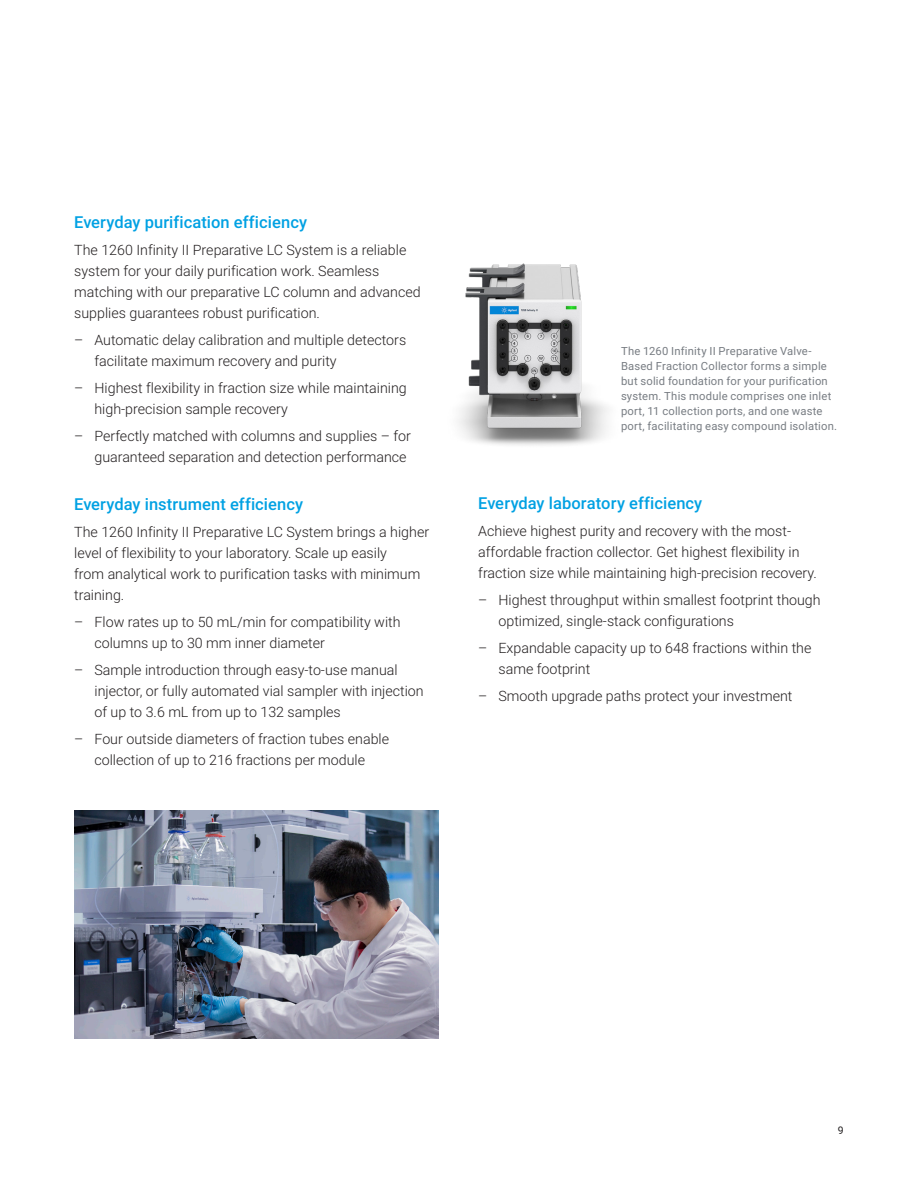
<style>
.page{position:relative;width:918px;height:1188px;background:#fff}
.page>*{position:absolute;margin:0;border:0;box-sizing:border-box;transform-origin:0 0}
.BROCHURE_subhead_blu{font:500 16.5px "Roboto";letter-spacing:.005em;color:#00a1e3}
.BROCHURE_text_black{font:300 14.25px/21px "Roboto";color:#231f20}
.BROCHURE_caption_gra{font:11.25px/15px "Roboto";letter-spacing:.02em;color:#787d83}
.t1{font:10.5px "Roboto";color:#231f20}
</style>
<div class="page">
<img style="left:74px;top:810px;width:365px;height:228px">
<img style="left:458px;top:263px;width:150px;height:182px">
<p class="BROCHURE_subhead_blu" style="left:74px;top:210px;width:234px">Everyday purification efficiency</p>
<p class="BROCHURE_text_black" style="left:74px;top:239px;width:348px">The 1260 Infinity II Preparative LC System is a reliable system for your daily purification work. Seamless matching with our preparative LC column and advanced supplies guarantees robust purification.</p>
<p class="BROCHURE_text_black" style="left:94px;top:329px;width:313px;text-indent:-20px">– Automatic delay calibration and multiple detectors facilitate maximum recovery and purity</p>
<p class="BROCHURE_text_black" style="left:94px;top:377px;width:314px;text-indent:-20px">– Highest flexibility in fraction size while maintaining high-precision sample recovery</p>
<p class="BROCHURE_text_black" style="left:94px;top:425px;width:318px;text-indent:-20px">– Perfectly matched with columns and supplies – for guaranteed separation and detection performance</p>
<p class="BROCHURE_subhead_blu" style="left:74px;top:492px;width:230px">Everyday instrument efficiency</p>
<p class="BROCHURE_text_black" style="left:74px;top:521px;width:356px">The 1260 Infinity II Preparative LC System brings a higher level of flexibility to your laboratory. Scale up easily<br>from analytical work to purification tasks with minimum training.</p>
<p class="BROCHURE_text_black" style="left:94px;top:611px;width:308px;text-indent:-20px">– Flow rates up to 50 mL/min for compatibility with columns up to 30 mm inner diameter</p>
<p class="BROCHURE_text_black" style="left:94px;top:659px;width:331px;text-indent:-20px">– Sample introduction through easy-to-use manual injector, or fully automated vial sampler with injection of up to 3.6 mL from up to 132 samples</p>
<p class="BROCHURE_text_black" style="left:74px;top:728px;width:316px;text-align:center">– Four outside diameters of fraction tubes enable collection of up to 216 fractions per module</p>
<p class="BROCHURE_caption_gra" style="left:621px;top:343px;width:218px">The 1260 Infinity II Preparative Valve-Based Fraction Collector forms a simple but solid foundation for your purification system. This module comprises one inlet port, 11 collection ports, and one waste port, facilitating easy compound isolation.</p>
<p class="BROCHURE_subhead_blu" style="left:478px;top:492px;width:226px">Everyday laboratory efficiency</p>
<p class="BROCHURE_text_black" style="left:478px;top:520px;width:340px">Achieve highest purity and recovery with the most&shy;affordable fraction collector. Get highest flexibility in fraction size while maintaining high-precision recovery.</p>
<p class="BROCHURE_text_black" style="left:499px;top:589px;width:324px;text-indent:-20px">– Highest throughput within smallest footprint though optimized, single-stack configurations</p>
<p class="BROCHURE_text_black" style="left:499px;top:637px;width:314px;text-indent:-20px">– Expandable capacity up to 648 fractions within the same footprint</p>
<p class="BROCHURE_text_black" style="left:478px;top:685px;width:316px">– Smooth upgrade paths protect your investment</p>
<p class="t1" style="left:838px;top:1123px;width:7px">9</p>
</div>
